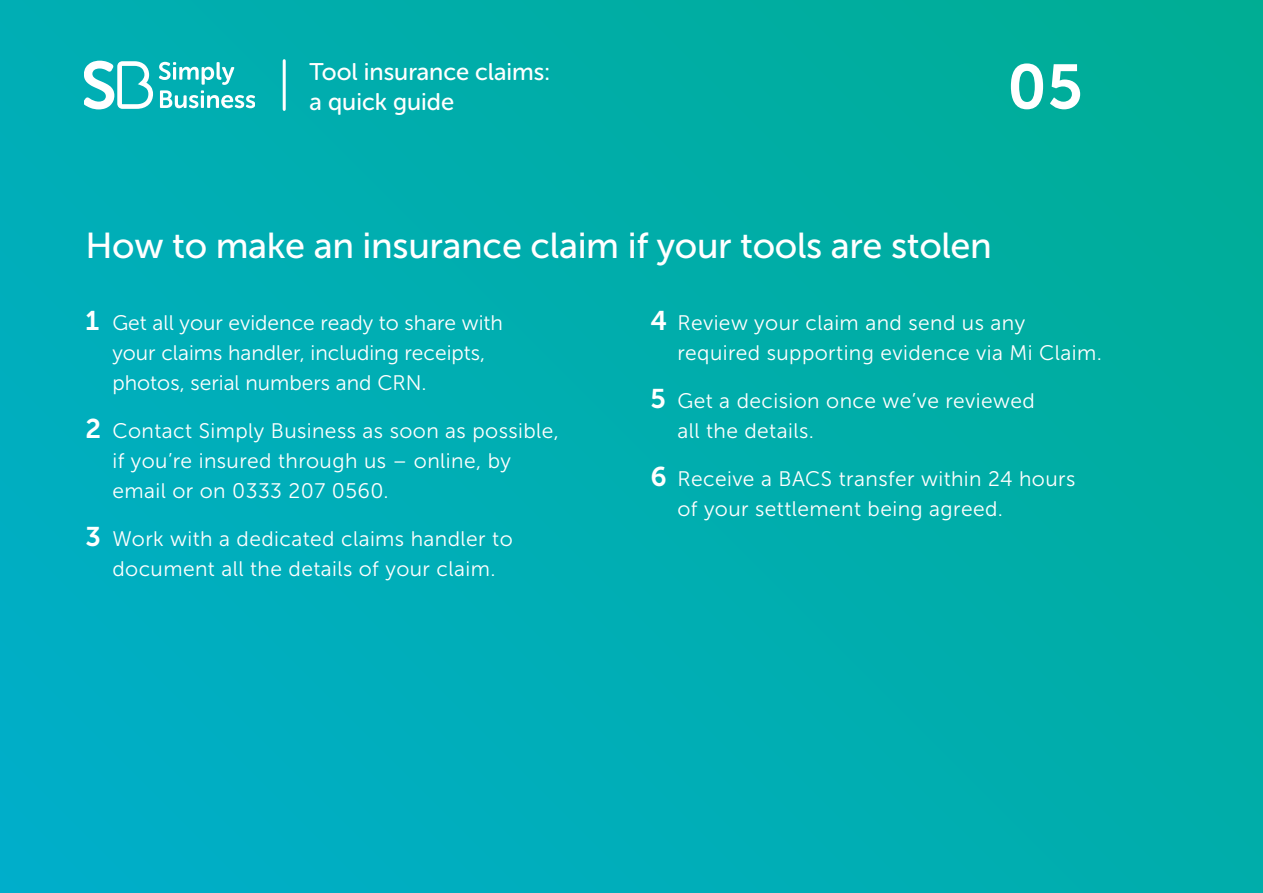
<style>
.page{position:relative;width:1263px;height:893px;background:#fff}
.page>*{position:absolute;margin:0;border:0;box-sizing:border-box;transform-origin:0 0}
.t1{font:62.55px "Museo Sans 700";color:#fff}
.t2{font:36px "Museo Sans 500";letter-spacing:-.01em;color:#fff}
.t3{font:24px/30px "Museo Sans Rounded 500";color:#fff}
.t4{font:21px/30px "Museo Sans 300";letter-spacing:.02em;color:#fff}
.t5{font:21px/30px "Museo Sans 300";color:#fff}
.s1{font-family:"Museo Sans 700";font-size:27px}
</style>
<div class="page">
<div style="left:0;top:0;width:1263px;height:893px;background:linear-gradient(to right,#00aec0,#00ad9f)"></div>
<svg style="left:159px;top:62px;width:95px;height:46px"></svg>
<svg style="left:85px;top:61px;width:68px;height:48px"></svg>
<hr style="left:283px;top:61px;width:3px;height:48px;background:#fff">
<p class="t3" style="left:310px;top:57px;width:242px">Tool insurance claims: a quick guide</p>
<h1 class="t1" style="left:1007px;top:52px;width:77px">05</h1>
<h2 class="t2" style="left:85px;top:226px;width:908px">How to make an insurance claim if your tools are stolen</h2>
<p class="t5" style="left:112px;top:308px;width:392px;text-indent:-27px"><span class="s1">1</span> Get all your evidence ready to share with your claims handler, including receipts, photos, serial numbers and CRN.</p>
<p class="t4" style="left:112px;top:416px;width:448px;text-indent:-27px"><span class="s1">2</span> Contact Simply Business as soon as possible, if you’re insured through us – online, by email or on 0333 207 0560.</p>
<p class="t4" style="left:85px;top:524px;width:429px;text-align:center"><span class="s1">3</span> Work with a dedicated claims handler to document all the details of your claim.</p>
<p class="t4" style="left:677px;top:308px;width:426px;text-indent:-27px"><span class="s1">4</span> Review your claim and send us any required supporting evidence via Mi Claim.</p>
<p class="t4" style="left:677px;top:386px;width:359px;text-indent:-27px"><span class="s1">5</span> Get a decision once we’ve reviewed all the details.</p>
<p class="t4" style="left:677px;top:464px;width:399px;text-indent:-27px"><span class="s1">6</span> Receive a BACS transfer within 24 hours of your settlement being agreed.</p>
</div>
